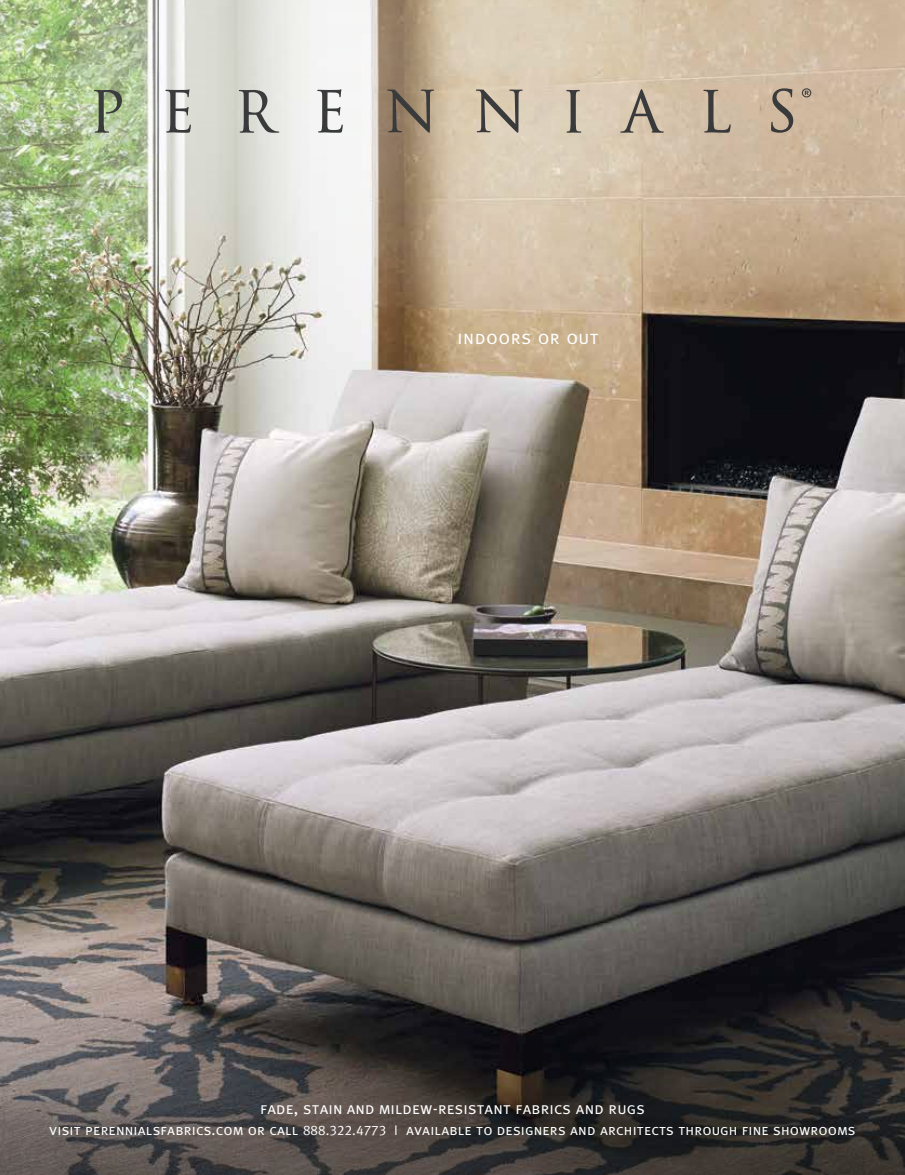
<style>
.page{position:relative;width:905px;height:1175px;background:#fff}
.page>*{position:absolute;margin:0;border:0;box-sizing:border-box;transform-origin:0 0}
.t1{font:19.5px "Meta Caps";letter-spacing:.03em;color:#fff}
.t2{font:16.8px "Meta Caps";letter-spacing:.01em;color:#fff}
.t3{font:15.3px "Meta Caps";letter-spacing:.01em;color:#fff}
.s1{font-size:13.95px}
</style>
<div class="page">
<img style="left:0;top:509px;width:904px;height:331px">
<svg style="left:0;top:840px;width:904px;height:334px;background:#4e4947"></svg>
<img style="left:0;top:0;width:904px;height:509px">
<p class="t1" style="left:457px;top:326px;width:143px">indoors or out</p>
<p class="t2" style="left:260px;top:1098px;width:386px">fade, stain and mildew-resistant fabrics and rugs</p>
<p class="t3" style="left:49px;top:1121px;width:807px">visit perennialsfabrics.com or call <span class="s1">888.322.4773 I</span> available to designers and architects through fine showrooms</p>
</div>
